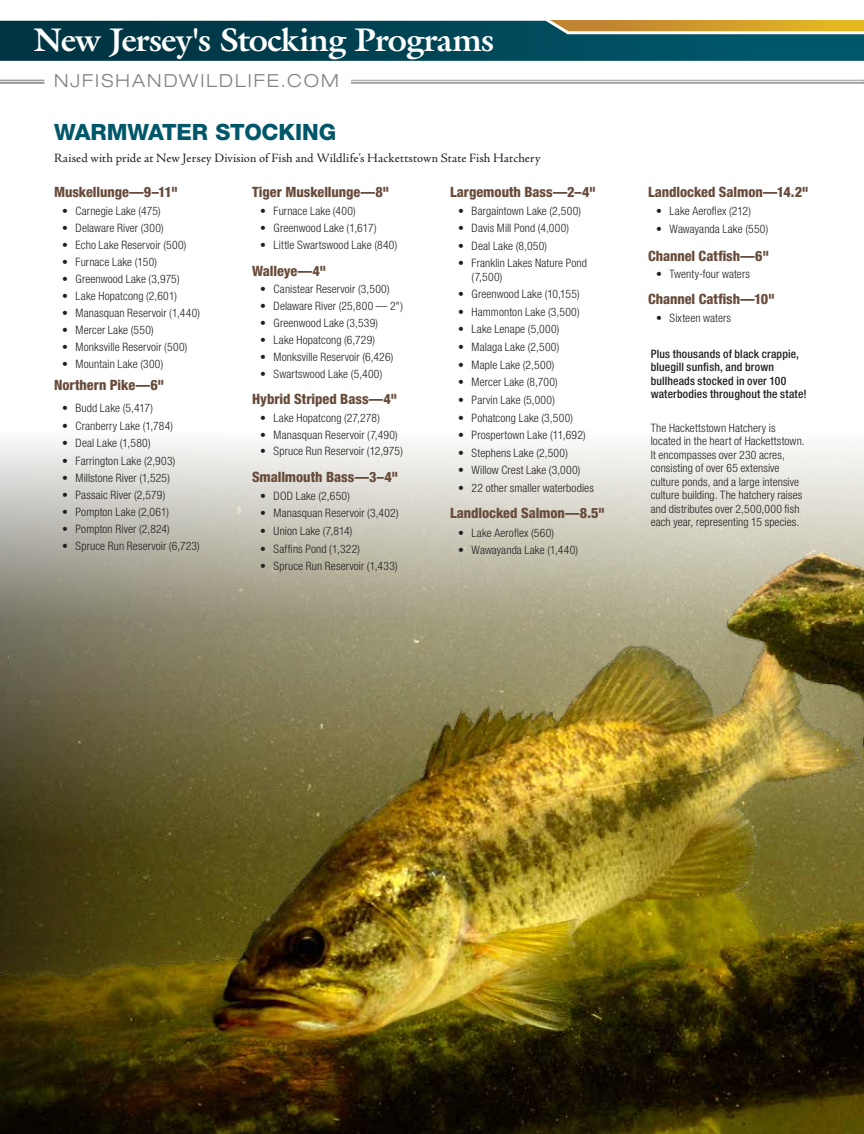
<style>
.page{position:relative;width:864px;height:1134px;background:#fff}
.page>*{position:absolute;margin:0;border:0;box-sizing:border-box;transform-origin:0 0}
.t1{font:700 33px "Galliard";letter-spacing:-.025em;color:#fff}
.t2{font:800 22.5px "Helvetica Neue LT Std";letter-spacing:-.005em;color:#00576a}
.t3{font:300 expanded 18px "Helvetica Neue LT Std";letter-spacing:.115em;color:#808285}
.t4{font:800 condensed 14.25px "Helvetica Neue LT Std";letter-spacing:-.005em;color:#684c3b}
.t5{font:12.75px "Adobe Jenson Pro";letter-spacing:.01em;color:#231f20}
.t6{font:300 condensed 11.7px/13.5px "Helvetica Neue LT Std";letter-spacing:.01em;color:#231f20}
.t7{font:500 condensed 11.7px/13.5px "Helvetica Neue LT Std";letter-spacing:.015em;color:#231f20}
</style>
<div class="page">
<img style="left:0;top:532px;width:864px;height:602px">
<hr style="left:0;top:80px;width:44px;height:1px;background:#999b9e">
<hr style="left:0;top:82px;width:44px;height:2px;background:#999b9e">
<hr style="left:351px;top:80px;width:513px;height:1px;background:#999b9e">
<hr style="left:351px;top:82px;width:513px;height:2px;background:#999b9e">
<svg style="left:0;top:20px;width:864px;height:41px;background:#1e5457"></svg>
<h1 class="t1" style="left:34px;top:18px;width:462px">New Jersey's Stocking Programs</h1>
<h3 class="t3" style="left:54px;top:70px;width:286px">NJFISHANDWILDLIFE.COM</h3>
<h2 class="t2" style="left:54px;top:119px;width:284px">WARMWATER STOCKING</h2>
<p class="t5" style="left:54px;top:150px;width:488px">Raised with pride at New Jersey Division of Fish and Wildlife’s Hackettstown State Fish Hatchery</p>
<p class="t4" style="left:54px;top:183px;width:126px">Muskellunge—9–11"</p>
<p class="t6" style="left:62px;top:204px;width:100px">• Carnegie Lake (475)</p>
<p class="t6" style="left:62px;top:221px;width:103px">• Delaware River (300)</p>
<p class="t6" style="left:62px;top:238px;width:126px">• Echo Lake Reservoir (500)</p>
<p class="t6" style="left:62px;top:255px;width:96px">• Furnace Lake (150)</p>
<p class="t6" style="left:62px;top:272px;width:119px">• Greenwood Lake (3,975)</p>
<p class="t6" style="left:62px;top:289px;width:116px">• Lake Hopatcong (2,601)</p>
<p class="t6" style="left:62px;top:306px;width:140px">• Manasquan Reservoir (1,440)</p>
<p class="t6" style="left:62px;top:323px;width:93px">• Mercer Lake (550)</p>
<p class="t6" style="left:62px;top:340px;width:127px">• Monksville Reservoir (500)</p>
<p class="t6" style="left:62px;top:357px;width:103px">• Mountain Lake (300)</p>
<p class="t4" style="left:54px;top:376px;width:112px">Northern Pike—6"</p>
<p class="t6" style="left:62px;top:401px;width:93px">• Budd Lake (5,417)</p>
<p class="t6" style="left:62px;top:419px;width:113px">• Cranberry Lake (1,784)</p>
<p class="t6" style="left:62px;top:436px;width:90px">• Deal Lake (1,580)</p>
<p class="t6" style="left:62px;top:454px;width:115px">• Farrington Lake (2,903)</p>
<p class="t6" style="left:62px;top:471px;width:110px">• Millstone River (1,525)</p>
<p class="t6" style="left:62px;top:488px;width:105px">• Passaic River (2,579)</p>
<p class="t6" style="left:62px;top:505px;width:109px">• Pompton Lake (2,061)</p>
<p class="t6" style="left:62px;top:522px;width:109px">• Pompton River (2,824)</p>
<p class="t6" style="left:62px;top:539px;width:139px">• Spruce Run Reservoir (6,723)</p>
<p class="t4" style="left:252px;top:183px;width:139px">Tiger Muskellunge—8"</p>
<p class="t6" style="left:260px;top:204px;width:97px">• Furnace Lake (400)</p>
<p class="t6" style="left:260px;top:221px;width:118px">• Greenwood Lake (1,617)</p>
<p class="t6" style="left:260px;top:238px;width:139px">• Little Swartswood Lake (840)</p>
<p class="t4" style="left:252px;top:262px;width:76px">Walleye—4"</p>
<p class="t6" style="left:260px;top:282px;width:131px">• Canistear Reservoir (3,500)</p>
<p class="t6" style="left:260px;top:299px;width:144px">• Delaware River (25,800 — 2")</p>
<p class="t6" style="left:260px;top:316px;width:120px">• Greenwood Lake (3,539)</p>
<p class="t6" style="left:260px;top:333px;width:117px">• Lake Hopatcong (6,729)</p>
<p class="t6" style="left:260px;top:350px;width:135px">• Monksville Reservoir (6,426)</p>
<p class="t6" style="left:260px;top:367px;width:124px">• Swartswood Lake (5,400)</p>
<p class="t4" style="left:252px;top:390px;width:147px">Hybrid Striped Bass—4"</p>
<p class="t6" style="left:260px;top:411px;width:121px">• Lake Hopatcong (27,278)</p>
<p class="t6" style="left:260px;top:428px;width:139px">• Manasquan Reservoir (7,490)</p>
<p class="t6" style="left:260px;top:444px;width:145px">• Spruce Run Reservoir (12,975)</p>
<p class="t4" style="left:252px;top:468px;width:148px">Smallmouth Bass—3–4"</p>
<p class="t6" style="left:260px;top:489px;width:91px">• DOD Lake (2,650)</p>
<p class="t6" style="left:260px;top:506px;width:140px">• Manasquan Reservoir (3,402)</p>
<p class="t6" style="left:260px;top:524px;width:94px">• Union Lake (7,814)</p>
<p class="t6" style="left:260px;top:542px;width:101px">• Saffins Pond (1,322)</p>
<p class="t6" style="left:260px;top:559px;width:139px">• Spruce Run Reservoir (1,433)</p>
<p class="t4" style="left:450px;top:183px;width:147px">Largemouth Bass—2–4"</p>
<p class="t6" style="left:458px;top:204px;width:124px">• Bargaintown Lake (2,500)</p>
<p class="t6" style="left:458px;top:221px;width:113px">• Davis Mill Pond (4,000)</p>
<p class="t6" style="left:458px;top:239px;width:91px">• Deal Lake (8,050)</p>
<p class="t6" style="left:472px;top:256px;width:117px;text-indent:-13px">• Franklin Lakes Nature Pond (7,500)</p>
<p class="t6" style="left:458px;top:287px;width:123px">• Greenwood Lake (10,155)</p>
<p class="t6" style="left:458px;top:305px;width:123px">• Hammonton Lake (3,500)</p>
<p class="t6" style="left:458px;top:322px;width:103px">• Lake Lenape (5,000)</p>
<p class="t6" style="left:458px;top:340px;width:103px">• Malaga Lake (2,500)</p>
<p class="t6" style="left:458px;top:358px;width:98px">• Maple Lake (2,500)</p>
<p class="t6" style="left:458px;top:375px;width:101px">• Mercer Lake (8,700)</p>
<p class="t6" style="left:458px;top:393px;width:98px">• Parvin Lake (5,000)</p>
<p class="t6" style="left:458px;top:411px;width:117px">• Pohatcong Lake (3,500)</p>
<p class="t6" style="left:458px;top:428px;width:129px">• Prospertown Lake (11,692)</p>
<p class="t6" style="left:458px;top:446px;width:111px">• Stephens Lake (2,500)</p>
<p class="t6" style="left:458px;top:463px;width:124px">• Willow Crest Lake (3,000)</p>
<p class="t6" style="left:458px;top:481px;width:137px">• 22 other smaller waterbodies</p>
<p class="t4" style="left:450px;top:504px;width:157px">Landlocked Salmon—8.5"</p>
<p class="t6" style="left:458px;top:526px;width:97px">• Lake Aeroflex (560)</p>
<p class="t6" style="left:458px;top:543px;width:122px">• Wawayanda Lake (1,440)</p>
<p class="t4" style="left:648px;top:183px;width:162px">Landlocked Salmon—14.2"</p>
<p class="t6" style="left:656px;top:204px;width:96px">• Lake Aeroflex (212)</p>
<p class="t6" style="left:656px;top:222px;width:114px">• Wawayanda Lake (550)</p>
<p class="t4" style="left:648px;top:247px;width:123px">Channel Catfish—6"</p>
<p class="t6" style="left:656px;top:267px;width:95px">• Twenty-four waters</p>
<p class="t4" style="left:648px;top:290px;width:129px">Channel Catfish—10"</p>
<p class="t6" style="left:656px;top:311px;width:76px">• Sixteen waters</p>
<p class="t7" style="left:651px;top:347px;width:157px">Plus thousands of black crappie, bluegill sunfish, and brown bullheads stocked in over 100 waterbodies throughout the state!</p>
<p class="t6" style="left:651px;top:421px;width:155px">The Hackettstown Hatchery is located in the heart of Hackettstown.<br>It encompasses over 230 acres, consisting of over 65 extensive culture ponds, and a large intensive culture building. The hatchery raises and distributes over 2,500,000 fish each year, representing 15 species.</p>
</div>
